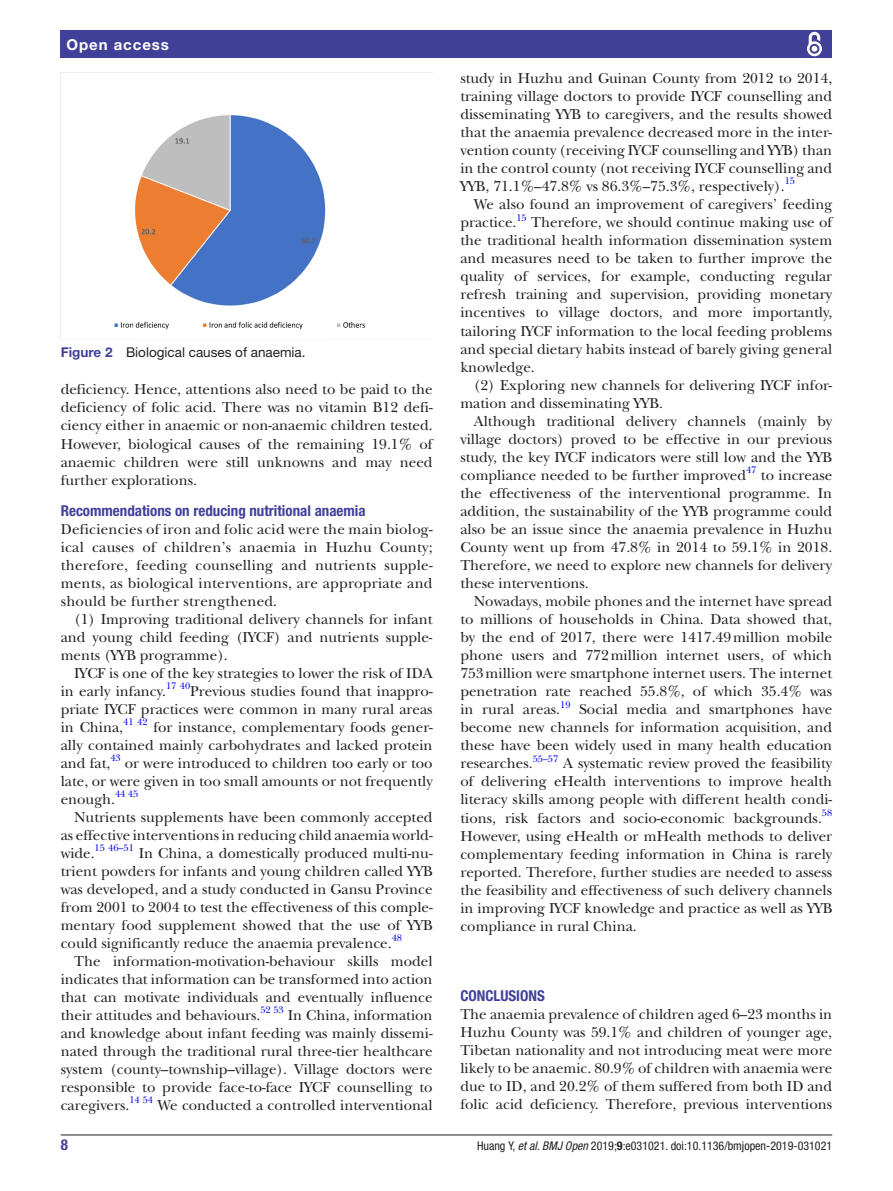
<style>
.page{position:relative;width:893px;height:1191px;background:#fff}
.page>*{position:absolute;margin:0;border:0;box-sizing:border-box;transform-origin:0 0}
.t1{font:15px/18px "New Baskerville";color:#231f20;text-align:justify}
.t2{font:700 condensed 15px "Helvetica Neue LT Std";color:#414099}
.t3{font:700 15px "Helvetica Neue LT Std";letter-spacing:.065em;color:#fff}
.t4{font:13.5px "Helvetica Neue LT Std";color:#231f20}
.t5{font:condensed 12px "Helvetica Neue LT Std";color:#231f20}
.t6{font:9.9px "New Baskerville";color:#00f}
.s1{font-weight:700;color:#414099}
.s2{font-style:italic}
.s3{font-weight:700}
</style>
<div class="page">
<hr style="left:61px;top:1134px;width:771px;height:1px;background:#231f20">
<div style="left:61px;top:31px;width:771px;height:27px;background:#414099"></div>
<svg style="left:807px;top:31px;width:15px;height:26px"></svg>
<img style="left:114px;top:115px;width:252px;height:215px">
<p class="t3" style="left:66px;top:35px;width:104px">Open access</p>
<p class="t4" style="left:61px;top:344px;width:246px"><span class="s1">Figure 2</span> Biological causes of anaemia.</p>
<p class="t1" style="left:61px;top:381px;width:373px">deficiency. Hence, attentions also need to be paid to the deficiency of folic acid. There was no vitamin B12 defi&shy;ciency either in anaemic or non-anaemic children tested.<br>However, biological causes of the remaining 19.1% of anaemic children were still unknowns and may need further explorations.</p>
<p class="t2" style="left:61px;top:501px;width:306px">Recommendations on reducing nutritional anaemia</p>
<p class="t1" style="left:61px;top:520px;width:373px">Deficiencies of iron and folic acid were the main biolog&shy;ical causes of children’s anaemia in Huzhu County; therefore, feeding counselling and nutrients supple&shy;ments, as biological interventions, are appropriate and should be further strengthened.</p>
<p class="t1" style="left:61px;top:610px;width:373px;text-indent:14px">(1) Improving traditional delivery channels for infant and young child feeding (IYCF) and nutrients supple&shy;ments (YYB programme).</p>
<p class="t1" style="left:61px;top:664px;width:373px;text-indent:14px">IYCF is one of the key strategies to lower the risk of IDA in early infancy.</p>
<p class="t6" style="left:166px;top:680px;width:26px">17 40</p>
<p class="t1" style="left:61px;top:682px;width:373px;text-indent:129px">Previous studies found that inappro&shy;priate IYCF practices were common in many rural areas in China,</p>
<p class="t6" style="left:123px;top:716px;width:26px">41 42</p>
<p class="t1" style="left:61px;top:718px;width:373px;text-indent:93px">for instance, complementary foods gener&shy;ally contained mainly carbohydrates and lacked protein and fat,</p>
<p class="t6" style="left:110px;top:752px;width:12px">43</p>
<p class="t1" style="left:61px;top:754px;width:373px;text-indent:64px">or were introduced to children too early or too late, or were given in too small amounts or not frequently enough.</p>
<p class="t6" style="left:115px;top:788px;width:25px">44 45</p>
<p class="t1" style="left:61px;top:808px;width:373px;text-indent:14px">Nutrients supplements have been commonly accepted as effective interventions in reducing child anaemia world&shy;wide.</p>
<p class="t6" style="left:95px;top:842px;width:41px">15 46–51</p>
<p class="t1" style="left:61px;top:844px;width:373px;text-indent:78px">In China, a domestically produced multi-nu&shy;trient powders for infants and young children called YYB was developed, and a study conducted in Gansu Province from 2001 to 2004 to test the effectiveness of this comple&shy;mentary food supplement showed that the use of YYB could significantly reduce the anaemia prevalence.</p>
<p class="t6" style="left:392px;top:932px;width:12px">48</p>
<p class="t1" style="left:61px;top:952px;width:373px;text-indent:14px">The information-motivation-behaviour skills model indicates that information can be transformed into action that can motivate individuals and eventually influence their attitudes and behaviours.</p>
<p class="t6" style="left:260px;top:1004px;width:25px">52 53</p>
<p class="t1" style="left:61px;top:1006px;width:373px;text-indent:227px">In China, information and knowledge about infant feeding was mainly dissemi&shy;nated through the traditional rural three-tier healthcare system (county–township–village). Village doctors were responsible to provide face-to-face IYCF counselling to caregivers.<sup>14</sup> <sup>54</sup> We conducted a controlled interventional</p>
<p class="t1" style="left:460px;top:69px;width:373px">study in Huzhu and Guinan County from 2012 to 2014, training village doctors to provide IYCF counselling and disseminating YYB to caregivers, and the results showed that the anaemia prevalence decreased more in the inter&shy;vention county (receiving IYCF counselling and YYB) than in the control county (not receiving IYCF counselling and YYB, 71.1%–47.8% vs 86.3%–75.3%, respectively).<sup>15</sup></p>
<p class="t1" style="left:460px;top:195px;width:373px;text-indent:14px">We also found an improvement of caregivers’ feeding practice.</p>
<p class="t6" style="left:516px;top:212px;width:12px">15</p>
<p class="t1" style="left:460px;top:213px;width:373px;text-indent:71px">Therefore, we should continue making use of the traditional health information dissemination system and measures need to be taken to further improve the quality of services, for example, conducting regular refresh training and supervision, providing monetary incentives to village doctors, and more importantly, tailoring IYCF information to the local feeding problems and special dietary habits instead of barely giving general knowledge.</p>
<p class="t1" style="left:460px;top:376px;width:373px;text-indent:13px">(2) Exploring new channels for delivering IYCF infor&shy;mation and disseminating YYB.</p>
<p class="t1" style="left:460px;top:412px;width:373px;text-indent:14px">Although traditional delivery channels (mainly by village doctors) proved to be effective in our previous study, the key IYCF indicators were still low and the YYB compliance needed to be further improved</p>
<p class="t6" style="left:746px;top:464px;width:12px">47</p>
<p class="t1" style="left:460px;top:466px;width:373px;text-indent:300px">to increase the effectiveness of the interventional programme. In addition, the sustainability of the YYB programme could also be an issue since the anaemia prevalence in Huzhu County went up from 47.8% in 2014 to 59.1% in 2018.<br>Therefore, we need to explore new channels for delivery these interventions.</p>
<p class="t1" style="left:460px;top:592px;width:373px;text-indent:14px">Nowadays, mobile phones and the internet have spread to millions of households in China. Data showed that, by the end of 2017, there were 1417.49million mobile phone users and 772million internet users, of which 753million were smartphone internet users. The internet penetration rate reached 55.8%, of which 35.4% was in rural areas.</p>
<p class="t6" style="left:560px;top:698px;width:12px">19</p>
<p class="t1" style="left:460px;top:700px;width:373px;text-indent:119px">Social media and smartphones have become new channels for information acquisition, and these have been widely used in many health education researches.</p>
<p class="t6" style="left:533px;top:752px;width:27px">55–57</p>
<p class="t1" style="left:460px;top:754px;width:373px;text-indent:103px">A systematic review proved the feasibility of delivering eHealth interventions to improve health literacy skills among people with different health condi&shy;tions, risk factors and socio-economic backgrounds.<sup>58<br></sup>However, using eHealth or mHealth methods to deliver complementary feeding information in China is rarely reported. Therefore, further studies are needed to assess the feasibility and effectiveness of such delivery channels in improving IYCF knowledge and practice as well as YYB compliance in rural China.</p>
<p class="t2" style="left:460px;top:986px;width:85px">Conclusions</p>
<p class="t1" style="left:460px;top:1005px;width:373px">The anaemia prevalence of children aged 6–23 months in Huzhu County was 59.1% and children of younger age, Tibetan nationality and not introducing meat were more likely to be anaemic. 80.9% of children with anaemia were due to ID, and 20.2% of them suffered from both ID and folic acid deficiency. Therefore, previous interventions</p>
<p class="t2" style="left:61px;top:1135px;width:9px">8</p>
<p class="t5" style="left:477px;top:1138px;width:357px">Huang Y, <span class="s2">et al</span>. <span class="s2">BMJ Open</span> 2019;<span class="s3">9</span>:e031021. doi:10.1136/bmjopen-2019-031021</p>
</div>
